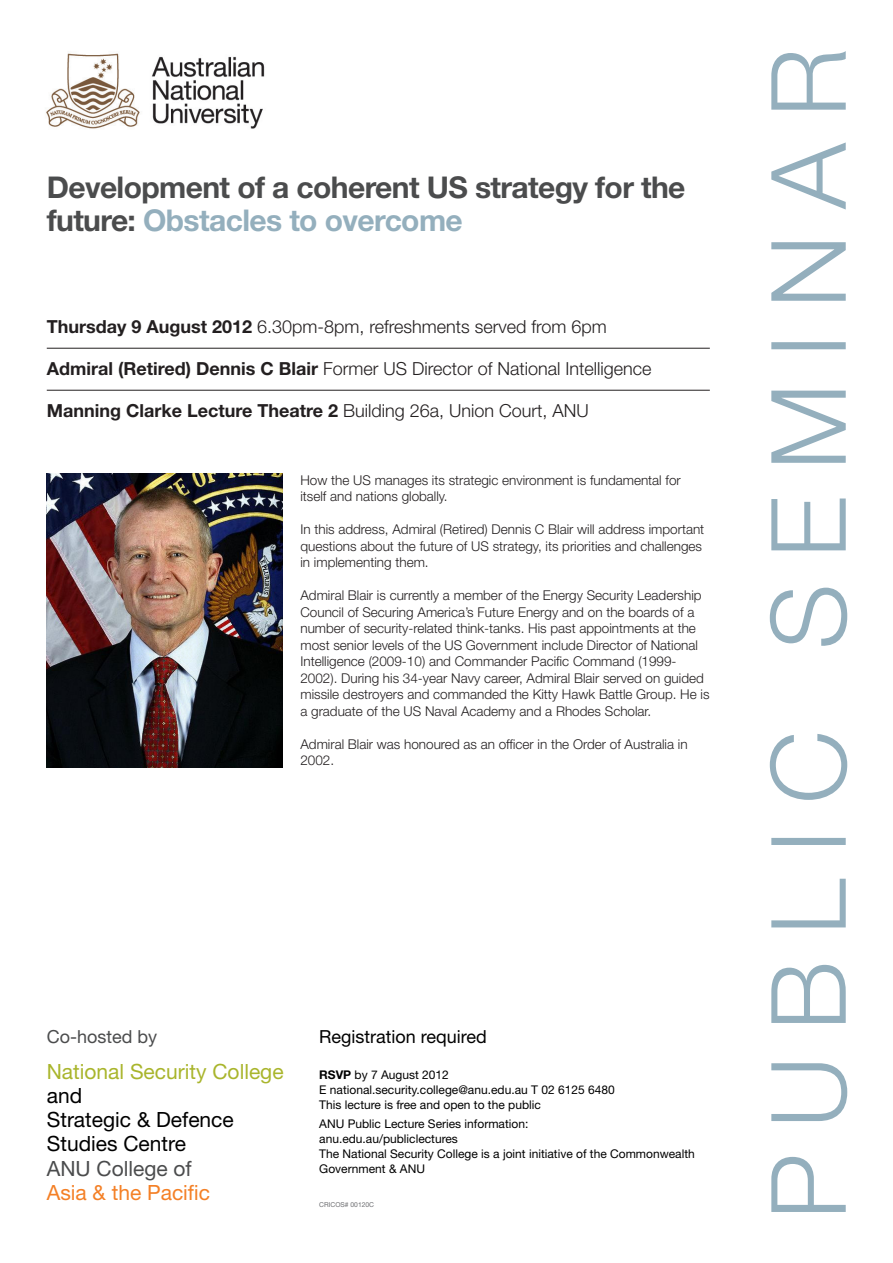
<style>
.page{position:relative;width:893px;height:1263px;background:#fff}
.page>*{position:absolute;margin:0;border:0;box-sizing:border-box;transform-origin:0 0}
.t1{font:700 30px/33px "Helvetica Neue LT Std";letter-spacing:-.02em;color:#4b4c4d}
.wayfinder{font:21px/24px "Helvetica Neue LT Std";color:#000}
.wayfinder-2{font:21px/24px "Helvetica Neue LT Std";color:#f48026}
.wayfinder-3{font:21px "Helvetica Neue LT Std";color:#a9b52c}
.Time_date{font:300 18px "Helvetica Neue LT Std";color:#231f20}
.Time_date-2{font:700 18px "Helvetica Neue LT Std";color:#231f20}
.RSVP{font:18px "Helvetica Neue LT Std";color:#000}
.Presented_by{font:18px "Helvetica Neue LT Std";color:#4b4c4d}
.Body_1st_para_2line{font:300 13.5px/16.5px "Helvetica Neue LT Std";color:#231f20}
.note{font:12px/15px "Helvetica Neue LT Std";color:#000}
.Job_number{font:6.75px "Helvetica Neue LT Std";color:#6c6d70}
.s1{color:#94afbd}
.s2{font-weight:700}
.s3{font-weight:300}
.s4{color:#4b4c4d}
</style>
<div class="page">
<img style="left:46px;top:53px;width:219px;height:76px">
<hr style="left:47px;top:348px;width:663px;height:1px;background:#231f20">
<hr style="left:47px;top:390px;width:663px;height:1px;background:#231f20">
<img style="left:47px;top:473px;width:236px;height:295px">
<svg style="left:770px;top:51px;width:77px;height:1161px"></svg>
<h2 class="t1" style="left:47px;top:170px;width:640px">Development of a coherent US strategy for the future: <span class="s1">Obstacles to overcome</span></h2>
<p class="Time_date" style="left:47px;top:316px;width:562px"><span class="s2">Thursday 9 August 2012</span> 6.30pm-8pm, refreshments served from 6pm</p>
<p class="Time_date" style="left:47px;top:358px;width:606px"><span class="s2">Admiral (Retired) Dennis C Blair</span> Former US Director of National Intelligence</p>
<p class="Time_date-2" style="left:47px;top:400px;width:544px">Manning Clarke Lecture Theatre 2 <span class="s3">Building 26a, Union Court, ANU</span></p>
<p class="Body_1st_para_2line" style="left:300px;top:471px;width:382px">How the US manages its strategic environment is fundamental for itself and nations globally.</p>
<p class="Body_1st_para_2line" style="left:300px;top:521px;width:405px">In this address, Admiral (Retired) Dennis C Blair will address important questions about the future of US strategy, its priorities and challenges in implementing them.</p>
<p class="Body_1st_para_2line" style="left:300px;top:587px;width:411px">Admiral Blair is currently a member of the Energy Security Leadership Council of Securing America’s Future Energy and on the boards of a number of security-related think-tanks. His past appointments at the most senior levels of the US Government include Director of National Intelligence (2009-10) and Commander Pacific Command (1999- 2002). During his 34-year Navy career, Admiral Blair served on guided missile destroyers and commanded the Kitty Hawk Battle Group. He is a graduate of the US Naval Academy and a Rhodes Scholar.</p>
<p class="Body_1st_para_2line" style="left:300px;top:735px;width:389px">Admiral Blair was honoured as an officer in the Order of Australia in<br>2002.</p>
<p class="Presented_by" style="left:47px;top:1025px;width:112px">Co-hosted by</p>
<p class="wayfinder-3" style="left:47px;top:1059px;width:238px">National Security College</p>
<p class="wayfinder" style="left:47px;top:1084px;width:37px">and</p>
<p class="wayfinder" style="left:47px;top:1108px;width:189px">Strategic &amp; Defence<br>Studies Centre</p>
<p class="wayfinder-2" style="left:47px;top:1156px;width:165px"><span class="s4">ANU College of<br></span>Asia &amp; the Pacific</p>
<p class="RSVP" style="left:319px;top:1025px;width:169px">Registration required</p>
<p class="note" style="left:319px;top:1067px;width:297px"><span class="s2">RSVP</span> by 7 August 2012<br>E national.security.college@anu.edu.au T 02 6125 6480<br>This lecture is free and open to the public</p>
<p class="note" style="left:319px;top:1116px;width:377px">ANU Public Lecture Series information:<br>anu.edu.au/publiclectures<br>The National Security College is a joint initiative of the Commonwealth Government &amp; ANU</p>
<p class="Job_number" style="left:319px;top:1200px;width:56px">CRICOS# 00120C</p>
</div>
